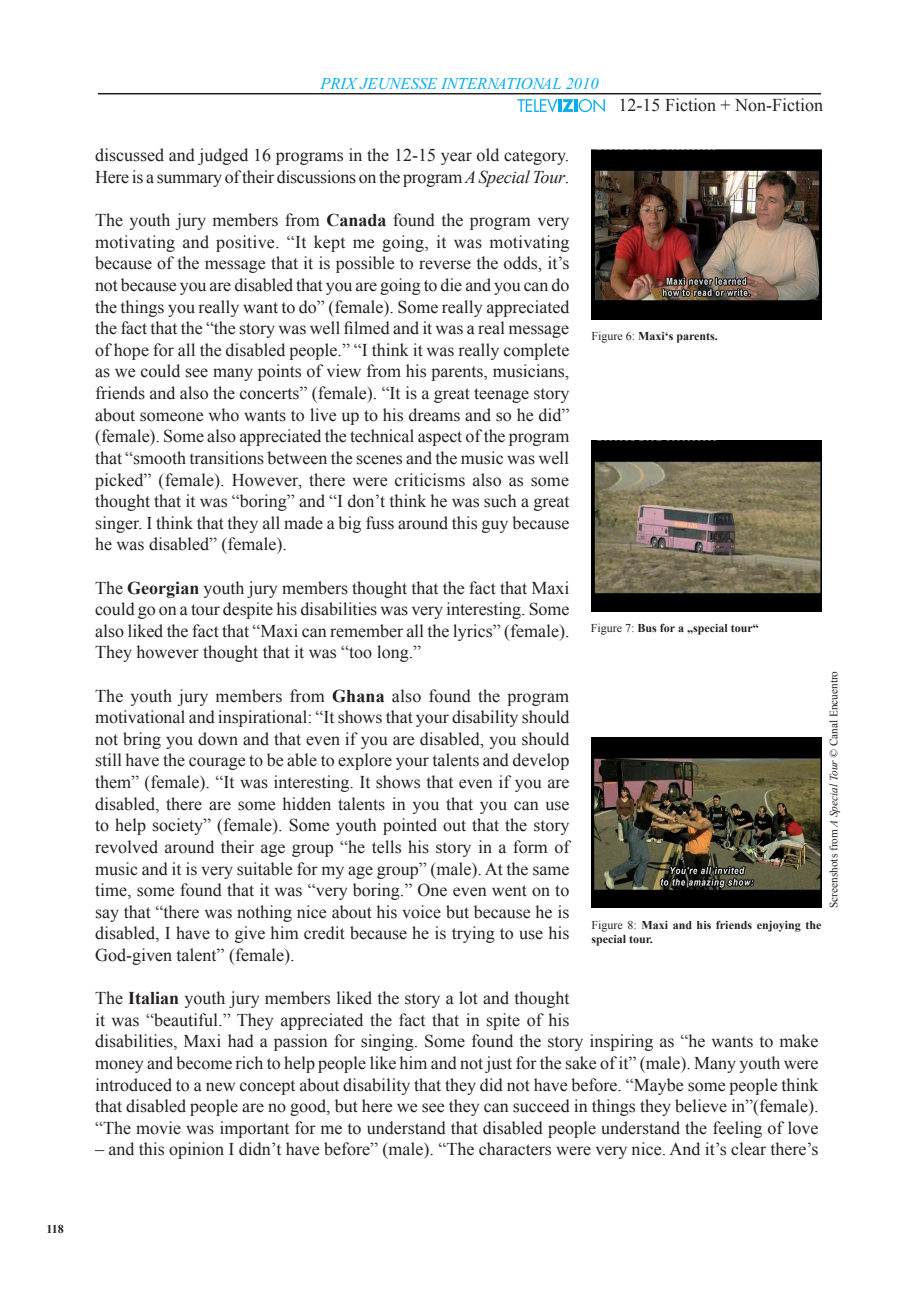
<style>
.page{position:relative;width:919px;height:1289px;background:#fff}
.page>*{position:absolute;margin:0;border:0;box-sizing:border-box;transform-origin:0 0}
.t1{font:18px/21.6px "Times New Roman";color:#231f20;text-align:justify}
.t2{font:italic 16.5px "Times New Roman CE";color:#00aeef}
.t3{font:700 12px/14.4px "Times New Roman";color:#231f20}
.t4{font:11.25px "Times New Roman";color:#231f20}
.s1{font-style:italic}
.s2{font-weight:700}
.s3{font-weight:400}
</style>
<div class="page">
<hr style="left:98px;top:93px;width:723px;height:1px;background:#231f20">
<svg style="left:517px;top:99px;width:87px;height:13px"></svg>
<img style="left:591px;top:441px;width:230px;height:170px">
<img style="left:591px;top:737px;width:230px;height:170px">
<img style="left:591px;top:149px;width:230px;height:170px">
<p class="t3" style="left:47px;top:1221px;width:19px">118</p>
<p class="t2" style="left:320px;top:74px;width:280px">PRIX JEUNESSE INTERNATIONAL 2010</p>
<p class="t1" style="left:618px;top:94px;width:206px">12-15 Fiction + Non-Fiction</p>
<p class="t1" style="left:95px;top:144px;width:476px">discussed and judged 16 programs in the 12-15 year old category.<br>Here is a summary of their discussions on the program <span class="s1">A Special Tour</span>.</p>
<p class="t1" style="left:95px;top:209px;width:476px">The youth jury members from <span class="s2">Canada</span> found the program very motivating and positive. “It kept me going, it was motivating because of the message that it is possible to reverse the odds, it’s not because you are disabled that you are going to die and you can do the things you really want to do” (female). Some really appreciated the fact that the “the story was well filmed and it was a real message of hope for all the disabled people.” “I think it was really complete as we could see many points of view from his parents, musicians, friends and also the concerts” (female). “It is a great teenage story about someone who wants to live up to his dreams and so he did” (female). Some also appreciated the technical aspect of the program that “smooth transitions between the scenes and the music was well picked” (female). However, there were criticisms also as some thought that it was “boring” and “I don’t think he was such a great singer. I think that they all made a big fuss around this guy because he was disabled” (female).</p>
<p class="t1" style="left:95px;top:576px;width:476px">The <span class="s2">Georgian</span> youth jury members thought that the fact that Maxi could go on a tour despite his disabilities was very interesting. Some also liked the fact that “Maxi can remember all the lyrics” (female).<br>They however thought that it was “too long.”</p>
<p class="t1" style="left:95px;top:684px;width:476px">The youth jury members from <span class="s2">Ghana</span> also found the program motivational and inspirational: “It shows that your disability should not bring you down and that even if you are disabled, you should still have the courage to be able to explore your talents and develop them” (female). “It was interesting. It shows that even if you are disabled, there are some hidden talents in you that you can use to help society” (female). Some youth pointed out that the story revolved around their age group “he tells his story in a form of music and it is very suitable for my age group” (male). At the same time, some found that it was “very boring.” One even went on to say that “there was nothing nice about his voice but because he is disabled, I have to give him credit because he is trying to use his God-given talent” (female).</p>
<p class="t1" style="left:95px;top:987px;width:725px;text-align:left">The <span class="s2">Italian</span> youth jury members liked the story a lot and thought<br>it was “beautiful.” They appreciated the fact that in spite of his<br>disabilities, Maxi had a passion for singing. Some found the story inspiring as “he wants to make money and become rich to help people like him and not just for the sake of it” (male). Many youth were introduced to a new concept about disability that they did not have before. “Maybe some people think that disabled people are no good, but here we see they can succeed in things they believe in”(female). “The movie was important for me to understand that disabled people understand the feeling of love</p>
<p class="t1" style="left:95px;top:1138px;width:724px">– and this opinion I didn’t have before” (male). “The characters were very nice. And it’s clear there’s</p>
<p class="t3" style="left:591px;top:329px;width:128px"><span class="s3">Figure 6:</span> Maxi‘s parents.</p>
<p class="t3" style="left:591px;top:620px;width:169px"><span class="s3">Figure 7:</span> Bus for a „special tour“</p>
<p class="t3" style="left:591px;top:917px;width:231px"><span class="s3">Figure 8:</span> Maxi and his friends enjoying the special tour.</p>
<p class="t4" style="left:826px;top:907px;width:238px;rotate:-90deg">Screenshots from <span class="s1">A Special Tour ©</span> Canal Encuentro</p>
</div>
